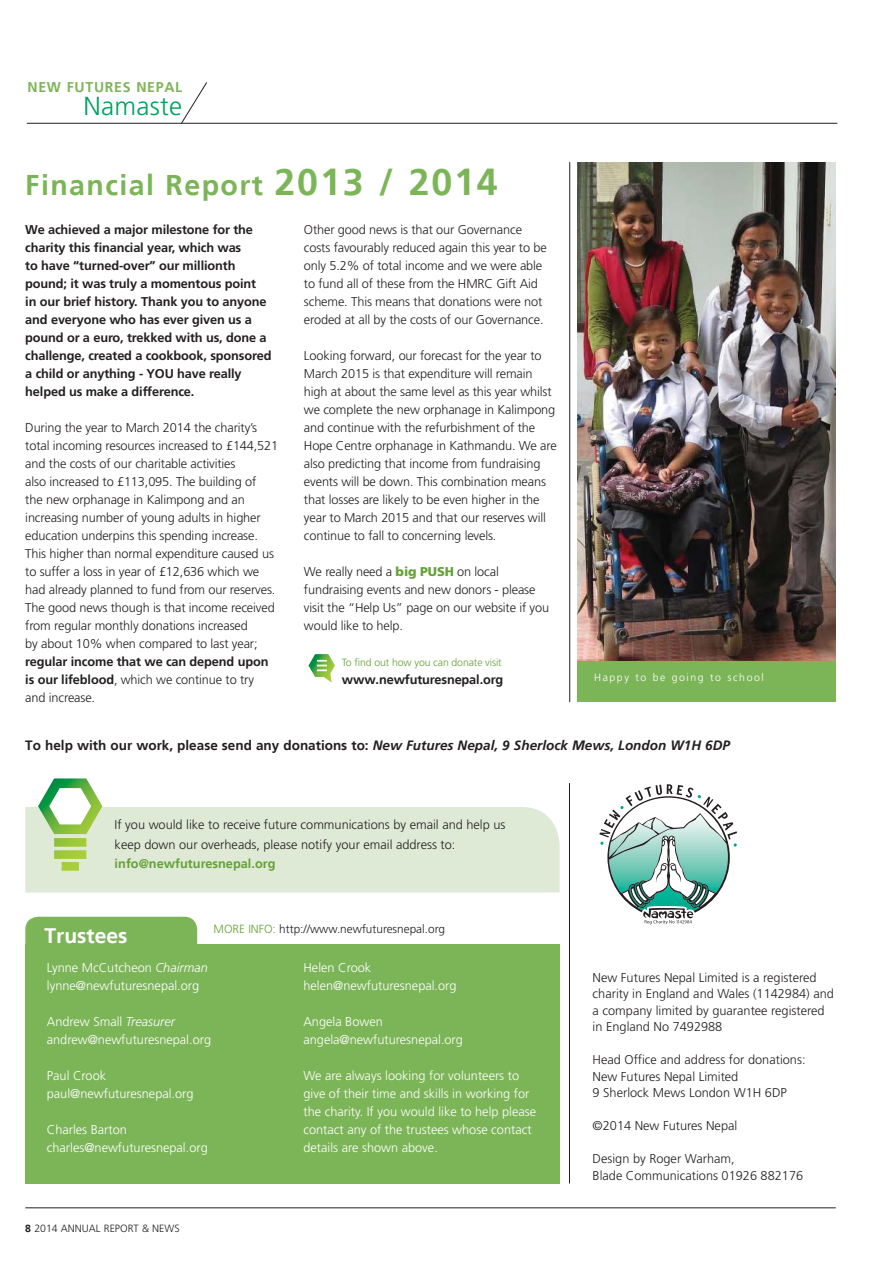
<style>
.page{position:relative;width:893px;height:1263px;background:#fff}
.page>*{position:absolute;margin:0;border:0;box-sizing:border-box;transform-origin:0 0}
.t1{font:700 28.5px "Frutiger LT";letter-spacing:.05em;color:#7cb558}
.t2{font:300 26.1px "Frutiger LT Std";letter-spacing:.01em;color:#00a05f}
.t3{font:700 21px "Frutiger LT";color:#fff}
.t4{font:700 14.1px "Frutiger LT";letter-spacing:.05em;color:#7cb558}
.t5{font:700 13.5px "Frutiger LT";color:#231f20}
.t6{font:300 12.75px/18px "Frutiger LT Std";letter-spacing:-.01em;color:#231f20}
.t7{font:300 12.75px/18px "Frutiger LT Std";color:#fff}
.t8{font:700 12.75px/18px "Frutiger LT Std";letter-spacing:-.01em;color:#231f20}
.t9{font:700 12.75px "Frutiger LT";color:#64a137}
.t10{font:700 12.75px "Frutiger LT";letter-spacing:-.01em;color:#231f20}
.t11{font:300 11.85px "Frutiger LT Std";color:#231f20}
.t12{font:300 10.5px "Frutiger LT Std";letter-spacing:-.01em;color:#64a137}
.t13{font:300 10.5px "Frutiger LT Std";color:#231f20}
.t14{font:300 10.5px "Frutiger LT Std";letter-spacing:.15em;color:#fff}
.s1{font-size:37.5px}
.s2{font-weight:300}
.s3{font-weight:900;color:#64a137}
.s4{font-style:italic}
.s5{color:#64a137}
.s6{font-family:"Frutiger LT";font-weight:700}
</style>
<div class="page">
<div style="left:25px;top:917px;width:172px;height:27px;background:#7cb558"></div>
<hr style="left:569px;top:162px;width:1px;height:540px;background:#231f20">
<hr style="left:25px;top:1207px;width:810px;height:1px;background:#231f20">
<div style="left:25px;top:944px;width:534px;height:239px;background:#7cb558"></div>
<hr style="left:27px;top:123px;width:810px;height:1px;background:#231f20">
<svg style="left:599px;top:784px;width:138px;height:140px"></svg>
<div style="left:25px;top:807px;width:534px;height:86px;background:#dfead6"></div>
<hr style="left:569px;top:783px;width:1px;height:400px;background:#231f20">
<svg style="left:38px;top:778px;width:64px;height:93px"></svg>
<img style="left:577px;top:162px;width:258px;height:500px">
<div style="left:577px;top:662px;width:258px;height:40px;background:#7cb558"></div>
<svg style="left:308px;top:654px;width:27px;height:29px"></svg>
<svg style="left:180px;top:82px;width:28px;height:42px"></svg>
<p class="t4" style="left:28px;top:79px;width:156px">NEW FUTURES NEPAL</p>
<h2 class="t2" style="left:84px;top:93px;width:100px">Namaste</h2>
<h1 class="t1" style="left:25px;top:169px;width:474px">Financial Report <span class="s1">2013 / 2014</span></h1>
<p class="t8" style="left:25px;top:221px;width:248px">We achieved a major milestone for the charity this financial year, which was<br>to have “turned-over” our millionth pound; it was truly a momentous point<br>in our brief history. Thank you to anyone and everyone who has ever given us a pound or a euro, trekked with us, done a challenge, created a cookbook, sponsored a child or anything - YOU have really helped us make a difference.</p>
<p class="t6" style="left:25px;top:419px;width:254px">During the year to March 2014 the charity’s total incoming resources increased to £144,521 and the costs of our charitable activities<br>also increased to £113,095. The building of<br>the new orphanage in Kalimpong and an increasing number of young adults in higher education underpins this spending increase.<br>This higher than normal expenditure caused us to suffer a loss in year of £12,636 which we had already planned to fund from our reserves.<br>The good news though is that income received from regular monthly donations increased<br>by about 10% when compared to last year;</p>
<p class="t8" style="left:25px;top:653px;width:245px">regular income that we can depend upon is our lifeblood<span class="s2">, which we continue to try and increase.</span></p>
<p class="t6" style="left:304px;top:221px;width:244px">Other good news is that our Governance costs favourably reduced again this year to be only 5.2% of total income and we were able to fund all of these from the HMRC Gift Aid scheme. This means that donations were not eroded at all by the costs of our Governance.</p>
<p class="t6" style="left:304px;top:347px;width:254px">Looking forward, our forecast for the year to March 2015 is that expenditure will remain high at about the same level as this year whilst we complete the new orphanage in Kalimpong and continue with the refurbishment of the Hope Centre orphanage in Kathmandu. We are also predicting that income from fundraising events will be down. This combination means that losses are likely to be even higher in the year to March 2015 and that our reserves will continue to fall to concerning levels.</p>
<p class="t6" style="left:304px;top:563px;width:247px">We really need a <span class="s3">big PUSH</span> on local fundraising events and new donors - please visit the “Help Us” page on our website if you would like to help.</p>
<p class="t12" style="left:342px;top:657px;width:161px">To find out how you can donate visit</p>
<p class="t10" style="left:342px;top:672px;width:163px">www.newfuturesnepal.org</p>
<p class="t14" style="left:594px;top:673px;width:171px">Happy to be going to school</p>
<p class="t5" style="left:25px;top:738px;width:706px">To help with our work, please send any donations to: <span class="s4">New Futures Nepal, 9 Sherlock Mews, London W1H 6DP</span></p>
<p class="t6" style="left:115px;top:816px;width:392px;line-height:19.5px">If you would like to receive future communications by email and help us keep down our overheads, please notify your email address to:</p>
<p class="t9" style="left:115px;top:856px;width:162px">info@newfuturesnepal.org</p>
<h3 class="t3" style="left:44px;top:923px;width:84px">Trustees</h3>
<p class="t11" style="left:213px;top:923px;width:233px"><span class="s5">MORE INFO:</span> http://www.newfuturesnepal.org</p>
<p class="t7" style="left:47px;top:959px;width:163px">Lynne McCutcheon <span class="s4">Chairman </span>lynne@newfuturesnepal.org</p>
<p class="t7" style="left:47px;top:1013px;width:166px">Andrew Small <span class="s4">Treasurer </span>andrew@newfuturesnepal.org</p>
<p class="t7" style="left:47px;top:1067px;width:148px">Paul Crook paul@newfuturesnepal.org</p>
<p class="t7" style="left:47px;top:1121px;width:162px">Charles Barton charles@newfuturesnepal.org</p>
<p class="t13" style="left:25px;top:1223px;width:156px"><span class="s6">8</span> 2014 ANNUAL REPORT &amp; NEWS</p>
<p class="t7" style="left:303px;top:959px;width:155px">Helen Crook helen@newfuturesnepal.org</p>
<p class="t7" style="left:303px;top:1013px;width:161px">Angela Bowen angela@newfuturesnepal.org</p>
<p class="t7" style="left:303px;top:1067px;width:234px">We are always looking for volunteers to give of their time and skills in working for the charity. If you would like to help please contact any of the trustees whose contact details are shown above.</p>
<p class="t6" style="left:592px;top:970px;width:243px;line-height:16.5px">New Futures Nepal Limited is a registered charity in England and Wales (1142984) and a company limited by guarantee registered in England No 7492988</p>
<p class="t6" style="left:592px;top:1052px;width:214px;line-height:16.5px">Head Office and address for donations:<br>New Futures Nepal Limited<br>9 Sherlock Mews London W1H 6DP</p>
<p class="t6" style="left:592px;top:1118px;width:146px">©2014 New Futures Nepal</p>
<p class="t6" style="left:592px;top:1151px;width:212px;line-height:16.5px">Design by Roger Warham,<br>Blade Communications 01926 882176</p>
</div>
